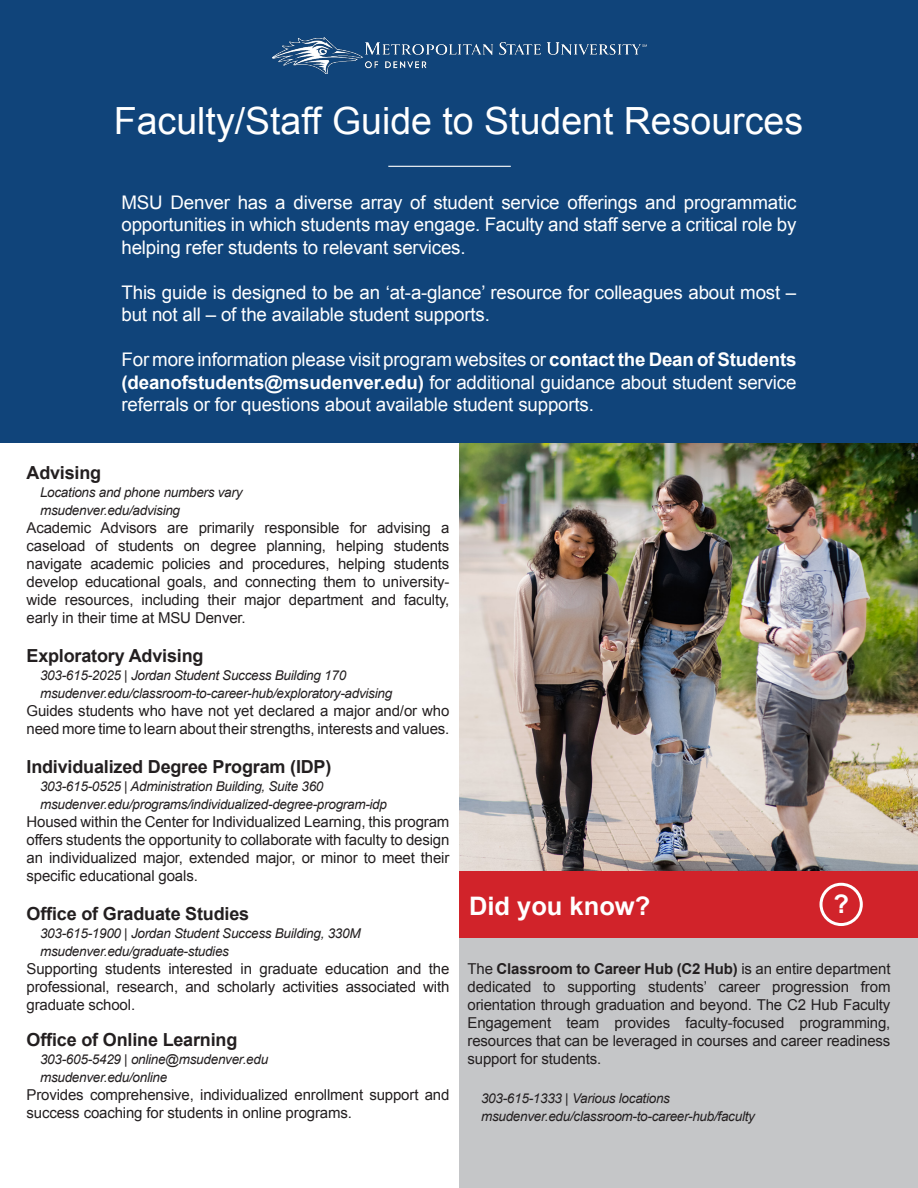
<style>
.page{position:relative;width:918px;height:1188px;background:#fff}
.page>*{position:absolute;margin:0;border:0;box-sizing:border-box;transform-origin:0 0}
.t1{font:37.5px "Arial";color:#fff}
.t2{font:700 25.5px "Arial";color:#fff}
.Blurbs_-_White{font:18.75px/22.5px "Arial";letter-spacing:-.01em;color:#fff;text-align:justify}
.Headers{font:700 18px "Arial";letter-spacing:-.01em;color:#231f20}
.Blurbs{font:15px/18px "Arial";letter-spacing:-.01em;color:#231f20;text-align:justify}
.Locations_-_italics{font:italic 13.5px "Arial";letter-spacing:-.02em;color:#231f20}
.s1{font-weight:700}
</style>
<div class="page">
<hr style="left:27px;top:441px;width:393px;height:2px;background:#231f20">
<img style="left:460px;top:442px;width:458px;height:429px">
<div style="left:0;top:0;width:918px;height:442px;background:#10447a"></div>
<div style="left:460px;top:937px;width:458px;height:251px;background:#c5c6c8"></div>
<div style="left:460px;top:871px;width:458px;height:66px;background:#d1232a"></div>
<div style="left:820px;top:883px;width:43px;height:43px;border:3px solid #fff;border-radius:50%"></div>
<hr style="left:388px;top:166px;width:123px;height:1px;background:#fff">
<img style="left:272px;top:38px;width:375px;height:36px">
<p class="t1" style="left:114px;top:97px;width:691px">Faculty/Staff Guide to Student Resources</p>
<p class="Blurbs_-_White" style="left:122px;top:191px;width:676px">MSU Denver has a diverse array of student service offerings and programmatic opportunities in which students may engage. Faculty and staff serve a critical role by helping refer students to relevant services.</p>
<p class="Blurbs_-_White" style="left:122px;top:281px;width:676px">This guide is designed to be an ‘at-a-glance’ resource for colleagues about most – but not all – of the available student supports.</p>
<p class="Blurbs_-_White" style="left:122px;top:349px;width:676px">For more information please visit program websites or <span class="s1">contact the Dean of Students (deanofstudents@msudenver.edu)</span> for additional guidance about student service referrals or for questions about available student supports.</p>
<p class="Headers" style="left:27px;top:460px;width:76px">Advising</p>
<p class="Locations_-_italics" style="left:40px;top:483px;width:204px">Locations and phone numbers vary</p>
<p class="Locations_-_italics" style="left:40px;top:501px;width:142px">msudenver.edu/advising</p>
<p class="Blurbs" style="left:27px;top:519px;width:424px">Academic Advisors are primarily responsible for advising a caseload of students on degree planning, helping students navigate academic policies and procedures, helping students develop educational goals, and connecting them to university&shy;wide resources, including their major department and faculty, early in their time at MSU Denver.</p>
<p class="Headers" style="left:27px;top:643px;width:178px">Exploratory Advising</p>
<p class="Locations_-_italics" style="left:40px;top:666px;width:308px">303-615-2025 | Jordan Student Success Building 170</p>
<p class="Locations_-_italics" style="left:40px;top:684px;width:354px">msudenver.edu/classroom-to-career-hub/exploratory-advising</p>
<p class="Blurbs" style="left:27px;top:702px;width:424px">Guides students who have not yet declared a major and/or who need more time to learn about their strengths, interests and values.</p>
<p class="Headers" style="left:27px;top:754px;width:306px">Individualized Degree Program (IDP)</p>
<p class="Locations_-_italics" style="left:40px;top:777px;width:285px">303-615-0525 | Administration Building, Suite 360</p>
<p class="Locations_-_italics" style="left:40px;top:795px;width:349px">msudenver.edu/programs/individualized-degree-program-idp</p>
<p class="Blurbs" style="left:27px;top:813px;width:424px">Housed within the Center for Individualized Learning, this program offers students the opportunity to collaborate with faculty to design an individualized major, extended major, or minor to meet their specific educational goals.</p>
<p class="Headers" style="left:27px;top:901px;width:224px">Office of Graduate Studies</p>
<p class="Locations_-_italics" style="left:40px;top:924px;width:322px">303-615-1900 | Jordan Student Success Building, 330M</p>
<p class="Locations_-_italics" style="left:40px;top:942px;width:191px">msudenver.edu/graduate-studies</p>
<p class="Blurbs" style="left:27px;top:960px;width:424px">Supporting students interested in graduate education and the professional, research, and scholarly activities associated with graduate school.</p>
<p class="Headers" style="left:27px;top:1027px;width:212px">Office of Online Learning</p>
<p class="Locations_-_italics" style="left:40px;top:1050px;width:230px">303-605-5429 | online@msudenver.edu</p>
<p class="Locations_-_italics" style="left:40px;top:1068px;width:129px">msudenver.edu/online</p>
<p class="Blurbs" style="left:27px;top:1086px;width:424px">Provides comprehensive, individualized enrollment support and success coaching for students in online programs.</p>
<p class="t2" style="left:469px;top:890px;width:183px">Did you know?</p>
<p class="t2" style="left:834px;top:888px;width:17px">?</p>
<p class="Blurbs" style="left:468px;top:960px;width:424px">The <span class="s1">Classroom to Career Hub (C2 Hub)</span> is an entire department dedicated to supporting students’ career progression from orientation through graduation and beyond. The C2 Hub Faculty Engagement team provides faculty-focused programming, resources that can be leveraged in courses and career readiness support for students.</p>
<p class="Locations_-_italics" style="left:481px;top:1090px;width:190px">303-615-1333 | Various locations</p>
<p class="Locations_-_italics" style="left:481px;top:1108px;width:275px">msudenver.edu/classroom-to-career-hub/faculty</p>
</div>
